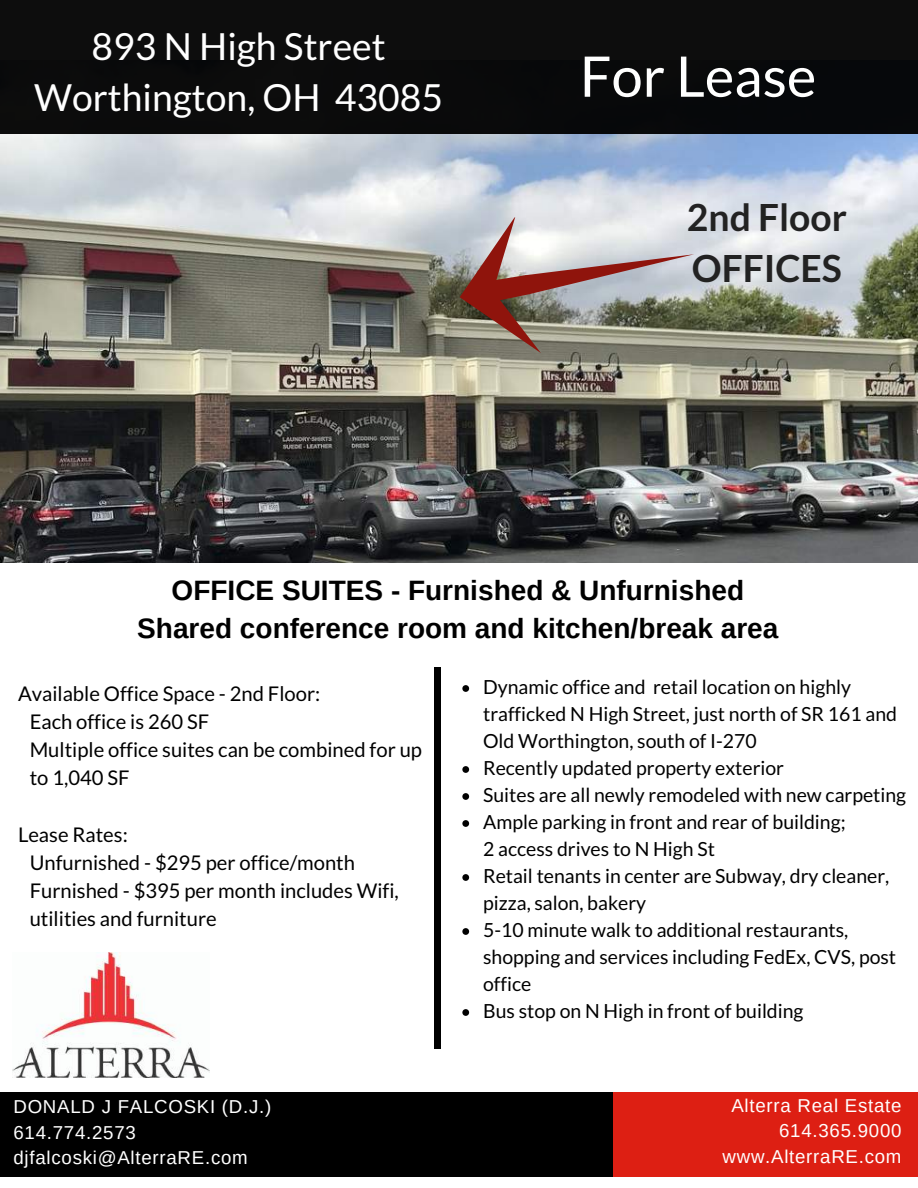
<style>
.page{position:relative;width:918px;height:1188px;background:#fff}
.page>*{position:absolute;margin:0;border:0;box-sizing:border-box;transform-origin:0 0}
.t1{font:55.95px "Lato";color:#fff}
.t2{font:37.35px/51.8px "Lato";color:#fff;text-align:center}
.t3{font:700 37.35px/51.8px "Lato";color:#222}
.t4{font:700 28.05px/38.2px "Arimo";color:#000;text-align:center}
.t5{font:20.25px/28.2px "Lato";color:#000}
.t6{font:19.5px/27px "Lato";color:#000}
.t7{font:18.75px/25.8px "Arimo";letter-spacing:.04em;color:#fff}
</style>
<div class="page">
<img style="left:0;top:134px;width:918px;height:428px">
<div style="left:0;top:0;width:918px;height:134px;background:#0c0c0c"></div>
<div style="left:0;top:1092px;width:615px;height:85px;background:#000"></div>
<div style="left:614px;top:1092px;width:304px;height:85px;background:#dd1f13"></div>
<svg style="left:462px;top:685px;width:7px;height:7px"></svg>
<svg style="left:462px;top:766px;width:7px;height:7px"></svg>
<svg style="left:462px;top:793px;width:7px;height:7px"></svg>
<svg style="left:462px;top:820px;width:7px;height:7px"></svg>
<svg style="left:462px;top:874px;width:7px;height:7px"></svg>
<svg style="left:462px;top:928px;width:7px;height:7px"></svg>
<svg style="left:462px;top:1009px;width:7px;height:7px"></svg>
<div style="left:435px;top:667px;width:5px;height:381px;background:#000"></div>
<img style="left:12px;top:953px;width:197px;height:125px">
<svg style="left:447px;top:216px;width:249px;height:150px;background:#a79a93"></svg>
<h2 class="t2" style="left:34px;top:19px;width:411px">893 N High Street<br>Worthington, OH 43085</h2>
<h1 class="t1" style="left:580px;top:42px;width:238px">For Lease</h1>
<h2 class="t3" style="left:687px;top:190px;width:162px">2nd Floor<br>OFFICES</h2>
<h3 class="t4" style="left:137px;top:571px;width:643px">OFFICE SUITES - Furnished &amp; Unfurnished<br>Shared conference room and kitchen/break area</h3>
<p class="t5" style="left:30px;top:679px;width:394px;text-indent:-12px">Available Office Space - 2nd Floor:<br>Each office is 260 SF<br>Multiple office suites can be combined for up to 1,040 SF</p>
<p class="t5" style="left:30px;top:820px;width:371px;text-indent:-12px">Lease Rates:<br>Unfurnished - $295 per office/month<br>Furnished - $395 per month includes Wifi, utilities and furniture</p>
<p class="t6" style="left:483px;top:673px;width:425px">Dynamic office and retail location on highly trafficked N High Street, just north of SR 161 and Old Worthington, south of I-270<br>Recently updated property exterior<br>Suites are all newly remodeled with new carpeting Ample parking in front and rear of building;<br>2 access drives to N High St<br>Retail tenants in center are Subway, dry cleaner, pizza, salon, bakery<br>5-10 minute walk to additional restaurants, shopping and services including FedEx, CVS, post office<br>Bus stop on N High in front of building</p>
<p class="t7" style="left:14px;top:1093px;width:259px">DONALD J FALCOSKI (D.J.)<br>614.774.2573 djfalcoski@AlterraRE.com</p>
<p class="t7" style="left:723px;top:1092px;width:180px;text-align:right">Alterra Real Estate<br>614.365.9000 www.AlterraRE.com</p>
</div>
